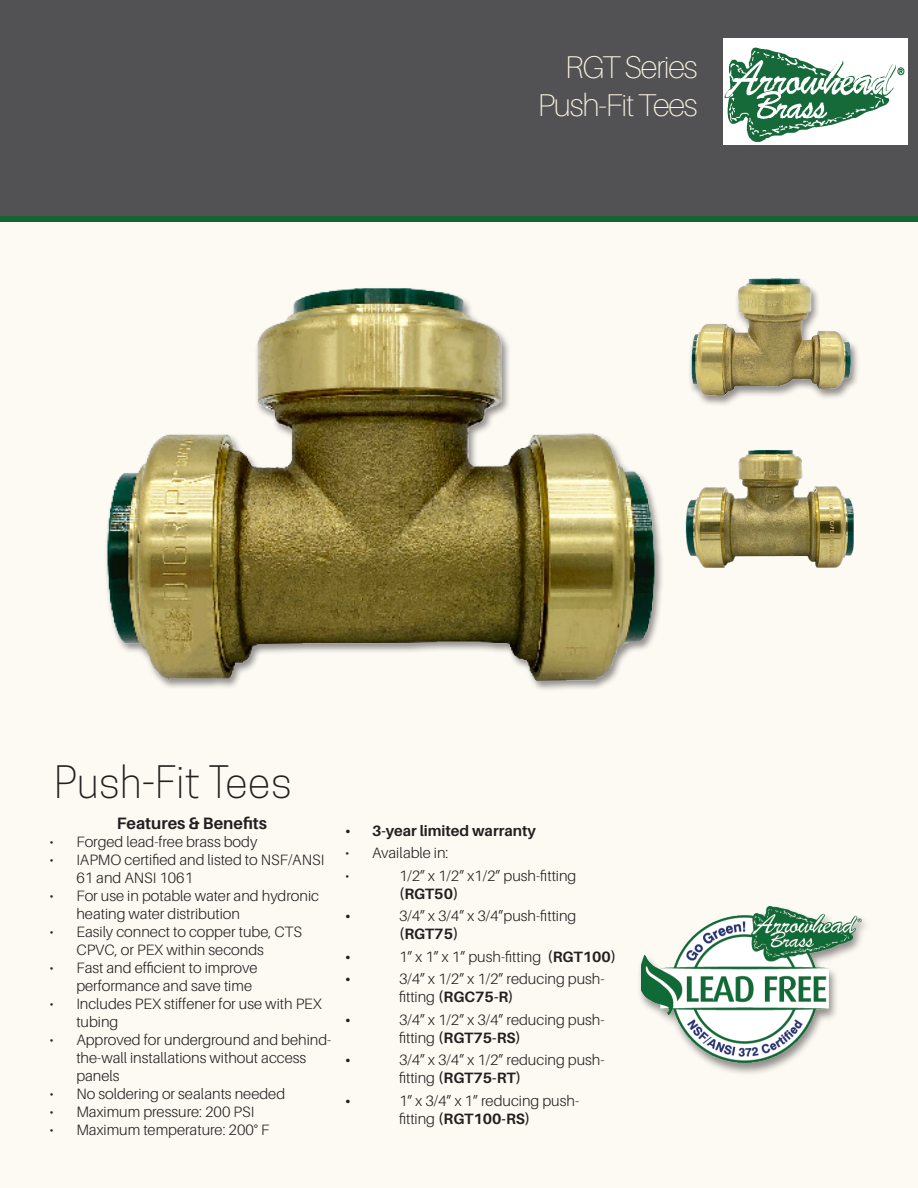
<style>
.page{position:relative;width:918px;height:1188px;background:#fff}
.page>*{position:absolute;margin:0;border:0;box-sizing:border-box;transform-origin:0 0}
.t1{font:300 42px "Cooper Hewitt";color:#231f20}
.t2{font:100 31.5px "Aileron";letter-spacing:-.04em;color:#fbf3e2}
.t3{font:700 16.5px "Aileron";color:#231f20}
.t4{font:300 15px/18px "Aileron";color:#231f20}
.t5{font:700 15px "Aileron";color:#231f20}
.s1{font-weight:700}
</style>
<div class="page">
<div style="left:0;top:221px;width:918px;height:967px;background:#fdfaf4"></div>
<div style="left:0;top:216px;width:918px;height:5px;background:#126433"></div>
<div style="left:0;top:0;width:918px;height:216px;background:#525254"></div>
<img style="left:723px;top:38px;width:184px;height:106px">
<div style="left:637px;top:905px;width:234px;height:171px;background:#231f20;opacity:.5"></div>
<img style="left:641px;top:906px;width:220px;height:157px">
<img style="left:106px;top:288px;width:556px;height:402px">
<img style="left:690px;top:278px;width:168px;height:127px">
<img style="left:685px;top:450px;width:169px;height:118px">
<p class="t2" style="left:565px;top:50px;width:134px">RGT Series</p>
<p class="t2" style="left:538px;top:88px;width:161px">Push-Fit Tees</p>
<p class="t1" style="left:54px;top:758px;width:240px">Push-Fit Tees</p>
<p class="t3" style="left:117px;top:814px;width:152px">Features &amp; Benefits</p>
<p class="t4" style="left:49px;top:833px;width:210px">• Forged lead-free brass body</p>
<p class="t4" style="left:76px;top:851px;width:249px;text-indent:-27px">• IAPMO certified and listed to NSF/ANSI<br>61 and ANSI 1061</p>
<p class="t4" style="left:76px;top:887px;width:244px;text-indent:-27px">• For use in potable water and hydronic heating water distribution</p>
<p class="t4" style="left:76px;top:923px;width:227px;text-indent:-27px">• Easily connect to copper tube, CTS<br>CPVC, or PEX within seconds</p>
<p class="t4" style="left:76px;top:959px;width:183px;text-indent:-27px">• Fast and efficient to improve performance and save time</p>
<p class="t4" style="left:76px;top:995px;width:247px;text-indent:-27px">• Includes PEX stiffener for use with PEX tubing</p>
<p class="t4" style="left:76px;top:1031px;width:256px;text-indent:-27px">• Approved for underground and behind&shy;the-wall installations without access panels</p>
<p class="t4" style="left:49px;top:1085px;width:237px">• No soldering or sealants needed</p>
<p class="t4" style="left:49px;top:1103px;width:206px">• Maximum pressure: 200 PSI</p>
<p class="t4" style="left:49px;top:1121px;width:222px">• Maximum temperature: 200° F</p>
<p class="t5" style="left:345px;top:822px;width:193px">• 3-year limited warranty</p>
<p class="t4" style="left:345px;top:844px;width:105px">• Available in:</p>
<p class="t4" style="left:345px;top:867px;width:6px">•</p>
<p class="t4" style="left:399px;top:867px;width:179px">1/2” x 1/2” x1/2” push-fitting <span class="s1">(RGT50)</span></p>
<p class="t5" style="left:345px;top:907px;width:7px">•</p>
<p class="t4" style="left:399px;top:907px;width:179px">3/4” x 3/4” x 3/4”push-fitting <span class="s1">(RGT75)</span></p>
<p class="t5" style="left:345px;top:948px;width:7px">•</p>
<p class="t4" style="left:399px;top:948px;width:219px">1” x 1” x 1” push-fitting <span class="s1">(RGT100)</span></p>
<p class="t5" style="left:345px;top:970px;width:7px">•</p>
<p class="t4" style="left:399px;top:970px;width:207px">3/4” x 1/2” x 1/2” reducing push&shy;fitting <span class="s1">(RGC75-R)</span></p>
<p class="t5" style="left:345px;top:1011px;width:7px">•</p>
<p class="t4" style="left:399px;top:1011px;width:207px">3/4” x 1/2” x 3/4” reducing push&shy;fitting <span class="s1">(RGT75-RS)</span></p>
<p class="t5" style="left:345px;top:1051px;width:7px">•</p>
<p class="t4" style="left:399px;top:1051px;width:207px">3/4” x 3/4” x 1/2” reducing push&shy;fitting <span class="s1">(RGT75-RT)</span></p>
<p class="t5" style="left:345px;top:1092px;width:7px">•</p>
<p class="t4" style="left:399px;top:1092px;width:182px">1” x 3/4” x 1” reducing push&shy;fitting <span class="s1">(RGT100-RS)</span></p>
</div>
